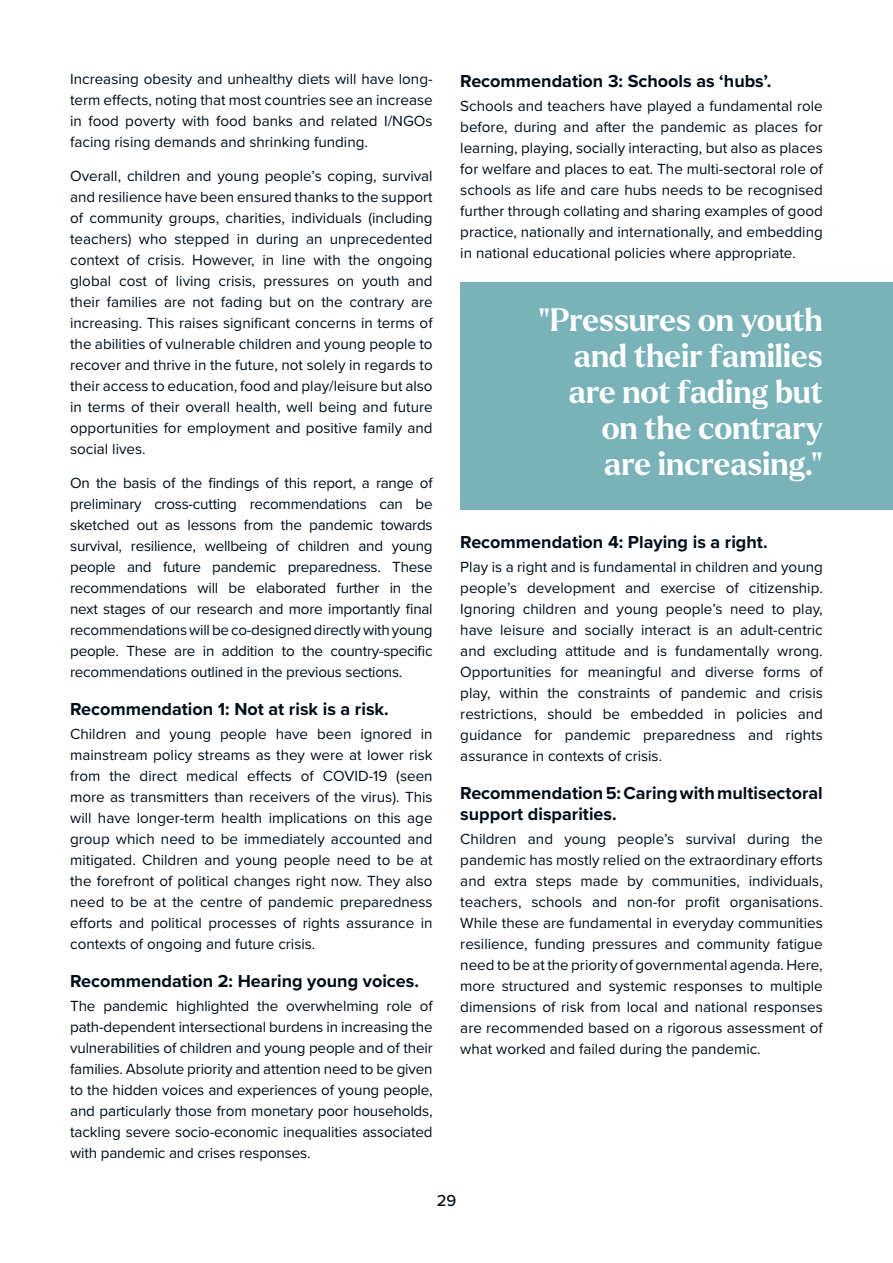
<style>
.page{position:relative;width:893px;height:1263px;background:#fff}
.page>*{position:absolute;margin:0;border:0;box-sizing:border-box;transform-origin:0 0}
.t1{font:700 31.5px/36px "Larken";color:#fff;text-align:right}
.t2{font:700 18px/21px "Proxima Nova";color:#000d18}
.t3{font:500 16.5px "Proxima Nova";color:#000d18}
.t4{font:15.15px/21px "Proxima Nova";color:#000d18;text-align:justify}
</style>
<div class="page">
<div style="left:460px;top:282px;width:433px;height:228px;background:#7ab2b9"></div>
<p class="t4" style="left:70px;top:68px;width:364px">Increasing obesity and unhealthy diets will have long&shy;term effects, noting that most countries see an increase in food poverty with food banks and related I/NGOs facing rising demands and shrinking funding.</p>
<p class="t4" style="left:70px;top:165px;width:364px">Overall, children and young people’s coping, survival and resilience have been ensured thanks to the support of community groups, charities, individuals (including teachers) who stepped in during an unprecedented context of crisis. However, in line with the ongoing global cost of living crisis, pressures on youth and their families are not fading but on the contrary are increasing. This raises significant concerns in terms of the abilities of vulnerable children and young people to recover and thrive in the future, not solely in regards to their access to education, food and play/leisure but also in terms of their overall health, well being and future opportunities for employment and positive family and social lives.</p>
<p class="t4" style="left:70px;top:472px;width:364px">On the basis of the findings of this report, a range of preliminary cross-cutting recommendations can be sketched out as lessons from the pandemic towards survival, resilience, wellbeing of children and young people and future pandemic preparedness. These recommendations will be elaborated further in the next stages of our research and more importantly final recommendations will be co-designed directly with young people. These are in addition to the country-specific recommendations outlined in the previous sections.</p>
<p class="t2" style="left:70px;top:698px;width:320px">Recommendation 1: Not at risk is a risk.</p>
<p class="t4" style="left:70px;top:723px;width:364px">Children and young people have been ignored in mainstream policy streams as they were at lower risk from the direct medical effects of COVID-19 (seen more as transmitters than receivers of the virus). This will have longer-term health implications on this age group which need to be immediately accounted and mitigated. Children and young people need to be at the forefront of political changes right now. They also need to be at the centre of pandemic preparedness efforts and political processes of rights assurance in contexts of ongoing and future crisis.</p>
<p class="t2" style="left:70px;top:970px;width:350px">Recommendation 2: Hearing young voices.</p>
<p class="t4" style="left:70px;top:995px;width:364px">The pandemic highlighted the overwhelming role of path-dependent intersectional burdens in increasing the vulnerabilities of children and young people and of their families. Absolute priority and attention need to be given to the hidden voices and experiences of young people, and particularly those from monetary poor households, tackling severe socio-economic inequalities associated with pandemic and crises responses.</p>
<p class="t2" style="left:460px;top:70px;width:313px">Recommendation 3: Schools as ‘hubs’.</p>
<p class="t4" style="left:460px;top:94px;width:364px">Schools and teachers have played a fundamental role before, during and after the pandemic as places for learning, playing, socially interacting, but also as places for welfare and places to eat. The multi-sectoral role of schools as life and care hubs needs to be recognised further through collating and sharing examples of good practice, nationally and internationally, and embedding in national educational policies where appropriate.</p>
<h1 class="t1" style="left:538px;top:302px;width:286px">"Pressures on youth and their families are not fading but on the contrary<br>are increasing."</h1>
<p class="t2" style="left:460px;top:531px;width:309px">Recommendation 4: Playing is a right.</p>
<p class="t4" style="left:460px;top:556px;width:364px">Play is a right and is fundamental in children and young people’s development and exercise of citizenship.<br>Ignoring children and young people’s need to play, have leisure and socially interact is an adult-centric and excluding attitude and is fundamentally wrong.<br>Opportunities for meaningful and diverse forms of play, within the constraints of pandemic and crisis restrictions, should be embedded in policies and guidance for pandemic preparedness and rights assurance in contexts of crisis.</p>
<p class="t2" style="left:460px;top:782px;width:364px">Recommendation 5: Caring with multisectoral support disparities.</p>
<p class="t4" style="left:460px;top:828px;width:364px">Children and young people’s survival during the pandemic has mostly relied on the extraordinary efforts and extra steps made by communities, individuals, teachers, schools and non-for profit organisations.<br>While these are fundamental in everyday communities resilience, funding pressures and community fatigue need to be at the priority of governmental agenda. Here, more structured and systemic responses to multiple dimensions of risk from local and national responses are recommended based on a rigorous assessment of what worked and failed during the pandemic.</p>
<p class="t3" style="left:437px;top:1188px;width:21px">29</p>
</div>
